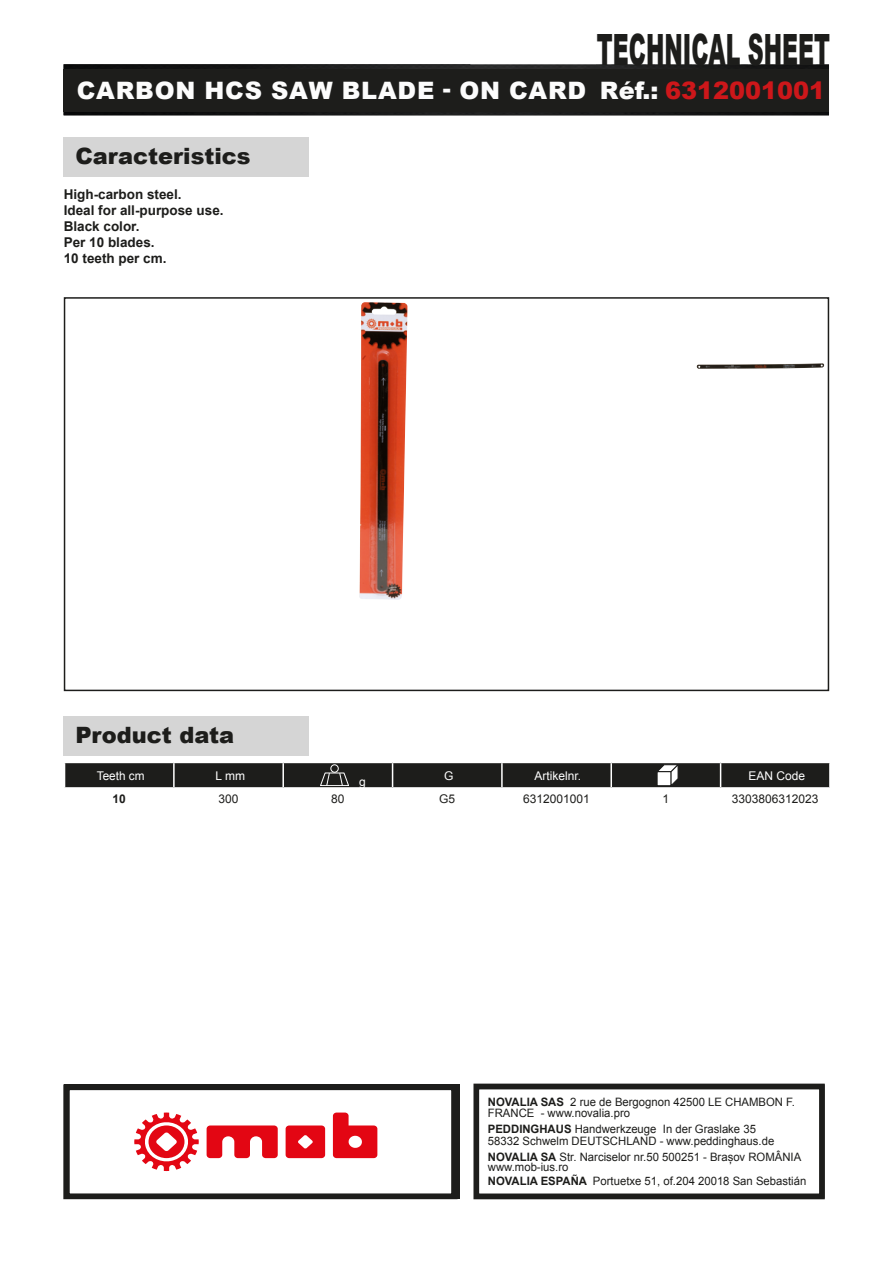
<style>
.page{position:relative;width:893px;height:1263px;background:#fff}
.page>*{position:absolute;margin:0;border:0;box-sizing:border-box;transform-origin:0 0}
.t1{font:900 43.2px "Arial";color:#1d1d1b;scale:.51 1}
.t2{font:900 24px "Arial";letter-spacing:.035em;color:#fcfcfc}
.t3{font:900 22.5px "Arial";color:#1d1d1b}
.t4{font:700 13.5px/16.2px "Arial";color:#1d1d1b}
.t5{font:12.9px/14.2px "Arial";color:#1d1d1b}
.t6{font:700 12.9px "Arial";color:#1d1d1b}
.t7{font:12px "Arial";color:#1d1d1b}
.t8{font:12px "Arial";color:#fff}
.t9{font:700 12px "Arial";color:#1d1d1b}
.t10{font:11.55px/11.6px "Arial";color:#1d1d1b}
.s1{color:#cd171a}
.s2{font-weight:700}
</style>
<div class="page">
<img style="left:64px;top:64px;width:765px;height:51px">
<div style="left:64px;top:69px;width:765px;height:43px;background:#1d1d1b"></div>
<div style="left:64px;top:137px;width:245px;height:40px;background:#d5d5d5"></div>
<div style="left:64px;top:297px;width:765px;height:394px;border:2px solid #1d1d1b"></div>
<div style="left:64px;top:716px;width:245px;height:40px;background:#d5d5d5"></div>
<svg style="left:64px;top:762px;width:766px;height:26px;background:#353534"></svg>
<img style="left:359px;top:302px;width:48px;height:298px">
<img style="left:697px;top:363px;width:127px;height:6px">
<div style="left:473px;top:1084px;width:352px;height:115px;border:6px solid #1d1d1b"></div>
<div style="left:64px;top:1084px;width:393px;height:115px;border:6px solid #1d1d1b"></div>
<svg style="left:207px;top:1125px;width:71px;height:33px"></svg>
<svg style="left:286px;top:1125px;width:39px;height:33px"></svg>
<svg style="left:134px;top:1112px;width:65px;height:59px"></svg>
<svg style="left:333px;top:1112px;width:44px;height:46px"></svg>
<h1 class="t1" style="left:597px;top:18px;width:458px">TECHNICAL SHEET</h1>
<h2 class="t2" style="left:77px;top:73px;width:750px">CARBON HCS SAW BLADE - ON CARD Réf.: <span class="s1">6312001001</span></h2>
<h3 class="t3" style="left:75px;top:140px;width:177px">Caracteristics</h3>
<p class="t4" style="left:64px;top:186px;width:161px">High-carbon steel.<br>Ideal for all-purpose use.<br>Black color.<br>Per 10 blades.<br>10 teeth per cm.</p>
<h3 class="t3" style="left:75px;top:719px;width:160px">Product data</h3>
<p class="t8" style="left:97px;top:767px;width:49px">Teeth cm</p>
<p class="t8" style="left:215px;top:767px;width:31px">L mm</p>
<p class="t8" style="left:359px;top:773px;width:8px">g</p>
<p class="t8" style="left:444px;top:767px;width:11px">G</p>
<p class="t8" style="left:535px;top:767px;width:48px">Artikelnr.</p>
<p class="t8" style="left:749px;top:767px;width:58px">EAN Code</p>
<p class="t9" style="left:113px;top:790px;width:15px">10</p>
<p class="t7" style="left:219px;top:790px;width:22px">300</p>
<p class="t7" style="left:331px;top:790px;width:15px">80</p>
<p class="t7" style="left:439px;top:790px;width:18px">G5</p>
<p class="t7" style="left:523px;top:790px;width:68px">6312001001</p>
<p class="t7" style="left:663px;top:790px;width:8px">1</p>
<p class="t7" style="left:732px;top:790px;width:88px">3303806312023</p>
<p class="t10" style="left:488px;top:1096px;width:309px"><span class="s2">NOVALIA SAS</span> 2 rue de Bergognon 42500 LE CHAMBON F.<br>FRANCE - www.novalia.pro</p>
<p class="t10" style="left:488px;top:1123px;width:288px"><span class="s2">PEDDINGHAUS</span> Handwerkzeuge In der Graslake 35<br>58332 Schwelm DEUTSCHLAND - www.peddinghaus.de</p>
<p class="t10" style="left:488px;top:1151px;width:315px;line-height:10.2px"><span class="s2">NOVALIA SA</span> Str. Narciselor nr.50 500251 - Brașov ROMÂNIA www.mob-ius.ro</p>
<p class="t10" style="left:488px;top:1175px;width:320px"><span class="s2">NOVALIA ESPAÑA</span> Portuetxe 51, of.204 20018 San Sebastián</p>
<p class="t6" style="left:504px;top:1105px;width:86px">NOVALIA SAS</p>
<p class="t5" style="left:504px;top:1121px;width:181px">2 rue de Bergognon 42500<br>LE CHAMBON FEUGEROLLES<br>FRANCE<br>www.novalia.pro</p>
</div>
